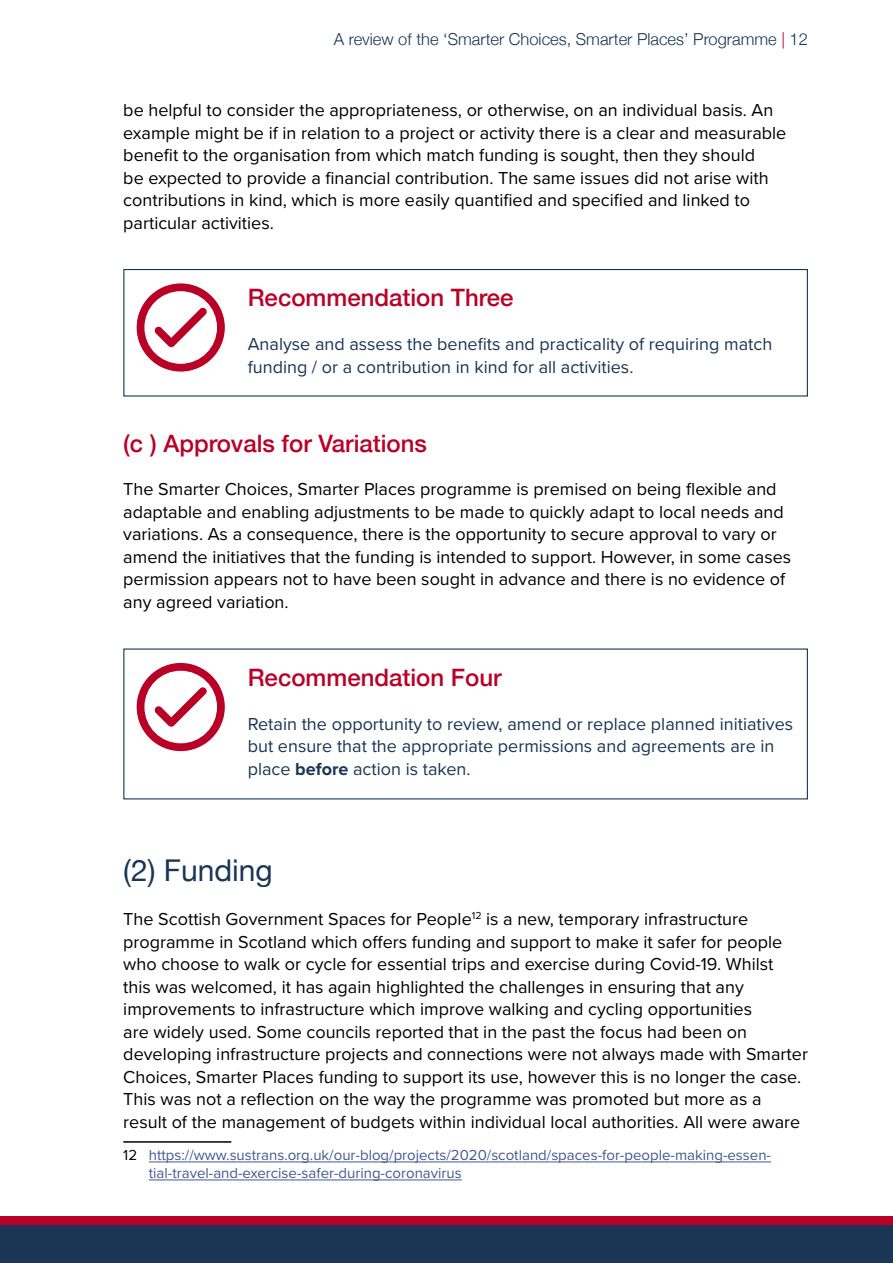
<style>
.page{position:relative;width:893px;height:1263px;background:#fff}
.page>*{position:absolute;margin:0;border:0;box-sizing:border-box;transform-origin:0 0}
.t1{font:30px "Helvetica Neue";color:#1a3654}
.t2{font:500 24px "Helvetica Neue";color:#b90027}
.body_text{font:18px/22.5px "Proxima Nova";color:#000}
.body_text-2{font:18px/22.5px "Proxima Nova";color:#1a3654}
.t3{font:300 16.5px "Helvetica Neue";color:#1a3654}
.footnotes{font:15px/18px "Proxima Nova";color:#465792}
.s1{color:#b90027}
.s2{font-weight:700}
.s3{color:#000}
</style>
<div class="page">
<div style="left:0;top:1225px;width:893px;height:38px;background:#1a3654"></div>
<div style="left:0;top:1216px;width:893px;height:9px;background:#b90027"></div>
<hr style="left:123px;top:1141px;width:108px;height:2px;background:#000">
<hr style="left:149px;top:1162px;width:622px;height:1px;background:#465792">
<hr style="left:149px;top:1180px;width:313px;height:1px;background:#465792">
<div style="left:123px;top:269px;width:685px;height:128px;border:1px solid #1a3654"></div>
<svg style="left:136px;top:282px;width:90px;height:91px"></svg>
<svg style="left:136px;top:662px;width:90px;height:90px"></svg>
<p class="t3" style="left:334px;top:25px;width:476px">A review of the ‘Smarter Choices, Smarter Places’ Programme <span class="s1">|</span> 12</p>
<p class="body_text" style="left:123px;top:98px;width:665px">be helpful to consider the appropriateness, or otherwise, on an individual basis. An example might be if in relation to a project or activity there is a clear and measurable benefit to the organisation from which match funding is sought, then they should<br>be expected to provide a financial contribution. The same issues did not arise with contributions in kind, which is more easily quantified and specified and linked to particular activities.</p>
<p class="t2" style="left:248px;top:278px;width:267px">Recommendation Three</p>
<p class="body_text-2" style="left:248px;top:332px;width:526px">Analyse and assess the benefits and practicality of requiring match funding / or a contribution in kind for all activities.</p>
<p class="t2" style="left:123px;top:424px;width:305px">(c ) Approvals for Variations</p>
<p class="body_text" style="left:123px;top:477px;width:669px">The Smarter Choices, Smarter Places programme is premised on being flexible and adaptable and enabling adjustments to be made to quickly adapt to local needs and variations. As a consequence, there is the opportunity to secure approval to vary or amend the initiatives that the funding is intended to support. However, in some cases permission appears not to have been sought in advance and there is no evidence of any agreed variation.</p>
<p class="t2" style="left:248px;top:658px;width:255px">Recommendation Four</p>
<p class="body_text-2" style="left:248px;top:711px;width:547px">Retain the opportunity to review, amend or replace planned initiatives but ensure that the appropriate permissions and agreements are in place <span class="s2">before</span> action is taken.</p>
<p class="t1" style="left:123px;top:849px;width:151px">(2) Funding</p>
<p class="body_text" style="left:123px;top:907px;width:686px">The Scottish Government Spaces for People<sup>12</sup> is a new, temporary infrastructure programme in Scotland which offers funding and support to make it safer for people who choose to walk or cycle for essential trips and exercise during Covid-19. Whilst<br>this was welcomed, it has again highlighted the challenges in ensuring that any improvements to infrastructure which improve walking and cycling opportunities<br>are widely used. Some councils reported that in the past the focus had been on developing infrastructure projects and connections were not always made with Smarter Choices, Smarter Places funding to support its use, however this is no longer the case.<br>This was not a reflection on the way the programme was promoted but more as a result of the management of budgets within individual local authorities. All were aware</p>
<p class="footnotes" style="left:149px;top:1145px;width:624px;text-indent:-26px"><span class="s3">12</span> https://www.sustrans.org.uk/our-blog/projects/2020/scotland/spaces-for-people-making-essen&shy;tial-travel-and-exercise-safer-during-coronavirus</p>
</div>
